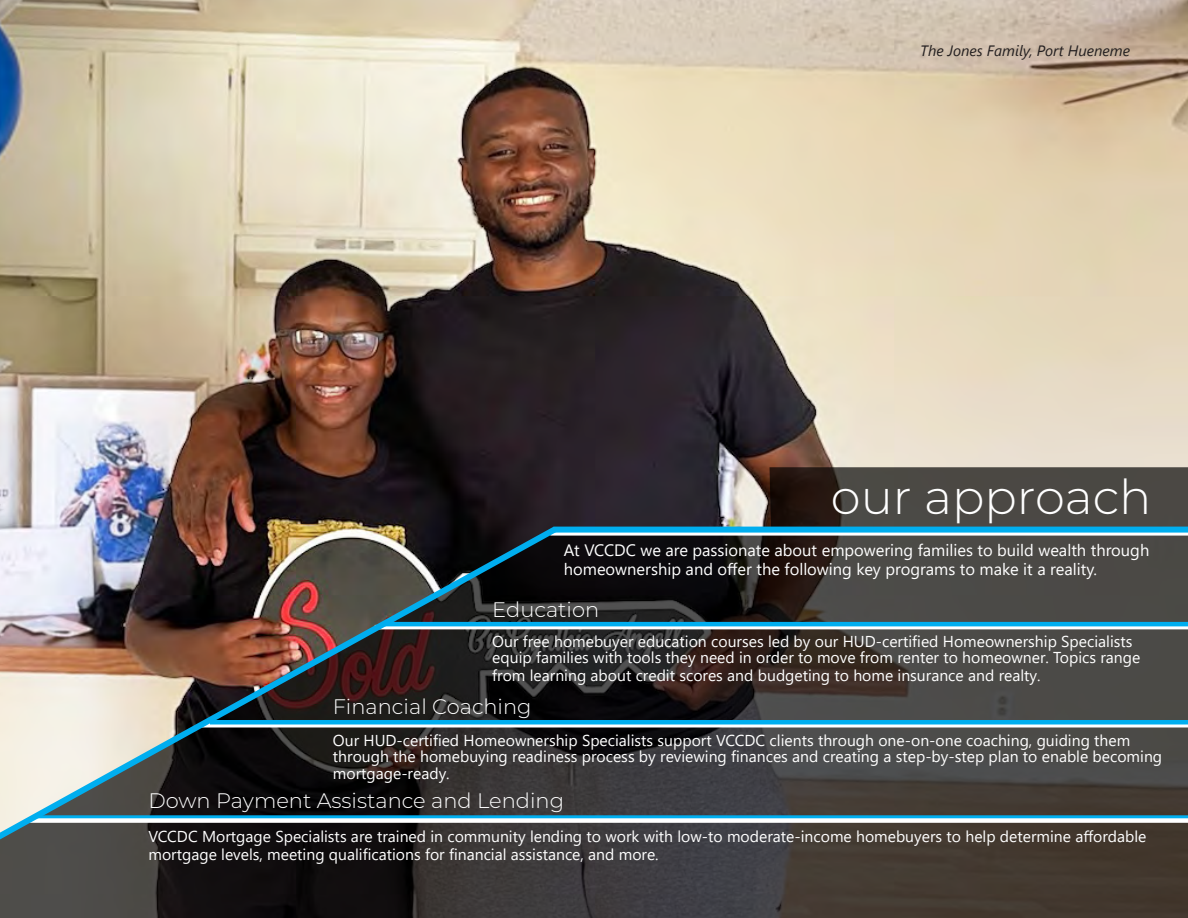
<style>
.page{position:relative;width:1188px;height:918px;background:#fff}
.page>*{position:absolute;margin:0;border:0;box-sizing:border-box;transform-origin:0 0}
.t1{font:300 48px "Montserrat";color:#fff}
.t2{font:300 21px "Montserrat";color:#fff}
.t3{font:16.5px/19.5px "Segoe UI";color:#fff}
.t4{font:15.75px/16.5px "Segoe UI";color:#fff}
.t5{font:italic 15px "Segoe UI";color:#231f20}
</style>
<div class="page">
<img style="left:0;top:0;width:1188px;height:467px">
<svg style="left:0;top:467px;width:1188px;height:451px;background:#3f3b3a"></svg>
<svg style="left:563px;top:626px;width:625px;height:3px"></svg>
<div style="left:35px;top:815px;width:1153px;height:5px;background:#00aeef"></div>
<div style="left:550px;top:531px;width:638px;height:5px;background:#fff"></div>
<svg style="left:563px;top:724px;width:625px;height:4px"></svg>
<div style="left:27px;top:818px;width:1161px;height:5px;background:#fff"></div>
<img style="left:0;top:521px;width:563px;height:339px">
<hr style="left:210px;top:720px;width:978px;height:4px;background:#00aeef">
<div style="left:554px;top:527px;width:634px;height:6px;background:#00aeef"></div>
<hr style="left:385px;top:622px;width:803px;height:4px;background:#00aeef">
<p class="t5" style="left:920px;top:37px;width:211px">The Jones Family, Port Hueneme</p>
<p class="t1" style="left:831px;top:464px;width:322px">our approach</p>
<p class="t3" style="left:564px;top:538px;width:587px">At VCCDC we are passionate about empowering families to build wealth through homeownership and offer the following key programs to make it a reality.</p>
<p class="t2" style="left:492px;top:595px;width:108px">Education</p>
<p class="t4" style="left:492px;top:631px;width:650px">Our free homebuyer education courses led by our HUD-certified Homeownership Specialists equip families with tools they need in order to move from renter to homeowner. Topics range</p>
<p class="t4" style="left:492px;top:666px;width:550px">from learning about credit scores and budgeting to home insurance and realty.</p>
<p class="t2" style="left:333px;top:693px;width:200px">Financial Coaching</p>
<p class="t4" style="left:333px;top:731px;width:831px">Our HUD-certified Homeownership Specialists support VCCDC clients through one-on-one coaching, guiding them through the homebuying readiness process by reviewing finances and creating a step-by-step plan to enable becoming mortgage-ready.</p>
<p class="t2" style="left:148px;top:786px;width:417px">Down Payment Assistance and Lending</p>
<p class="t4" style="left:148px;top:826px;width:1000px;line-height:18px">VCCDC Mortgage Specialists are trained in community lending to work with low-to moderate-income homebuyers to help determine affordable mortgage levels, meeting qualifications for financial assistance, and more.</p>
</div>
